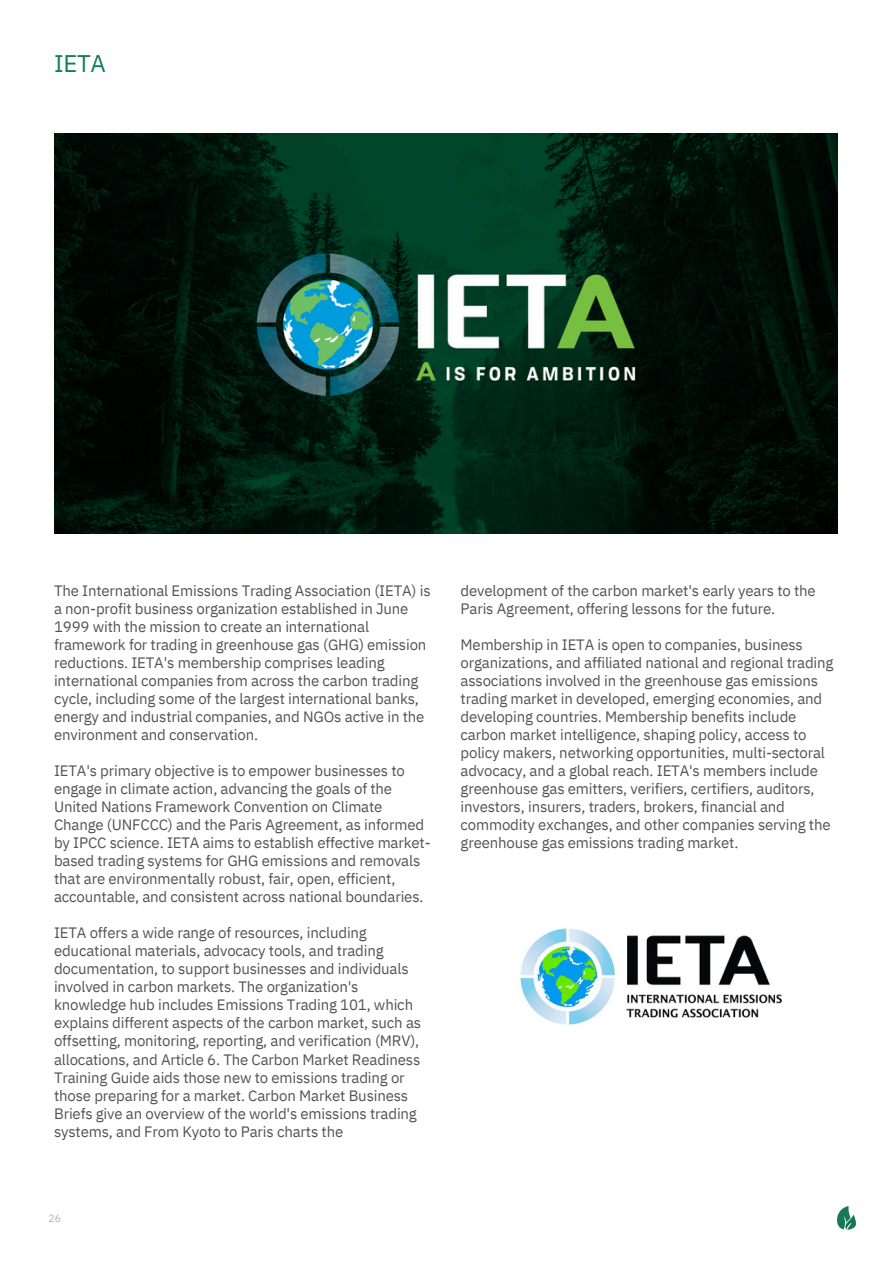
<style>
.page{position:relative;width:894px;height:1264px;background:#fff}
.page>*{position:absolute;margin:0;border:0;box-sizing:border-box;transform-origin:0 0}
.t1{font:24px "IBM Plex Sans";color:#177b57}
.t2{font:15px/18px "IBM Plex Sans";letter-spacing:-.01em;color:#535353}
.t3{font:10.5px "IBM Plex Sans";color:#b1b1b1}
</style>
<div class="page">
<img style="left:54px;top:134px;width:783px;height:399px">
<img style="left:837px;top:1206px;width:18px;height:23px">
<img style="left:520px;top:928px;width:262px;height:97px">
<p class="t1" style="left:54px;top:47px;width:53px">IETA</p>
<p class="t2" style="left:54px;top:581px;width:378px">The International Emissions Trading Association (IETA) is a non-profit business organization established in June 1999 with the mission to create an international framework for trading in greenhouse gas (GHG) emission reductions. IETA's membership comprises leading international companies from across the carbon trading cycle, including some of the largest international banks, energy and industrial companies, and NGOs active in the environment and conservation.</p>
<p class="t2" style="left:54px;top:761px;width:378px">IETA's primary objective is to empower businesses to engage in climate action, advancing the goals of the United Nations Framework Convention on Climate Change (UNFCCC) and the Paris Agreement, as informed by IPCC science. IETA aims to establish effective market&shy;based trading systems for GHG emissions and removals that are environmentally robust, fair, open, efficient, accountable, and consistent across national boundaries.</p>
<p class="t2" style="left:54px;top:923px;width:368px">IETA offers a wide range of resources, including educational materials, advocacy tools, and trading documentation, to support businesses and individuals involved in carbon markets. The organization's knowledge hub includes Emissions Trading 101, which explains different aspects of the carbon market, such as offsetting, monitoring, reporting, and verification (MRV), allocations, and Article 6. The Carbon Market Readiness Training Guide aids those new to emissions trading or those preparing for a market. Carbon Market Business Briefs give an overview of the world's emissions trading systems, and From Kyoto to Paris charts the</p>
<p class="t3" style="left:49px;top:1210px;width:14px">26</p>
<p class="t2" style="left:460px;top:581px;width:356px">development of the carbon market's early years to the<br>Paris Agreement, offering lessons for the future.</p>
<p class="t2" style="left:460px;top:635px;width:374px">Membership in IETA is open to companies, business organizations, and affiliated national and regional trading associations involved in the greenhouse gas emissions trading market in developed, emerging economies, and developing countries. Membership benefits include carbon market intelligence, shaping policy, access to policy makers, networking opportunities, multi-sectoral advocacy, and a global reach. IETA's members include greenhouse gas emitters, verifiers, certifiers, auditors, investors, insurers, traders, brokers, financial and commodity exchanges, and other companies serving the greenhouse gas emissions trading market.</p>
</div>
